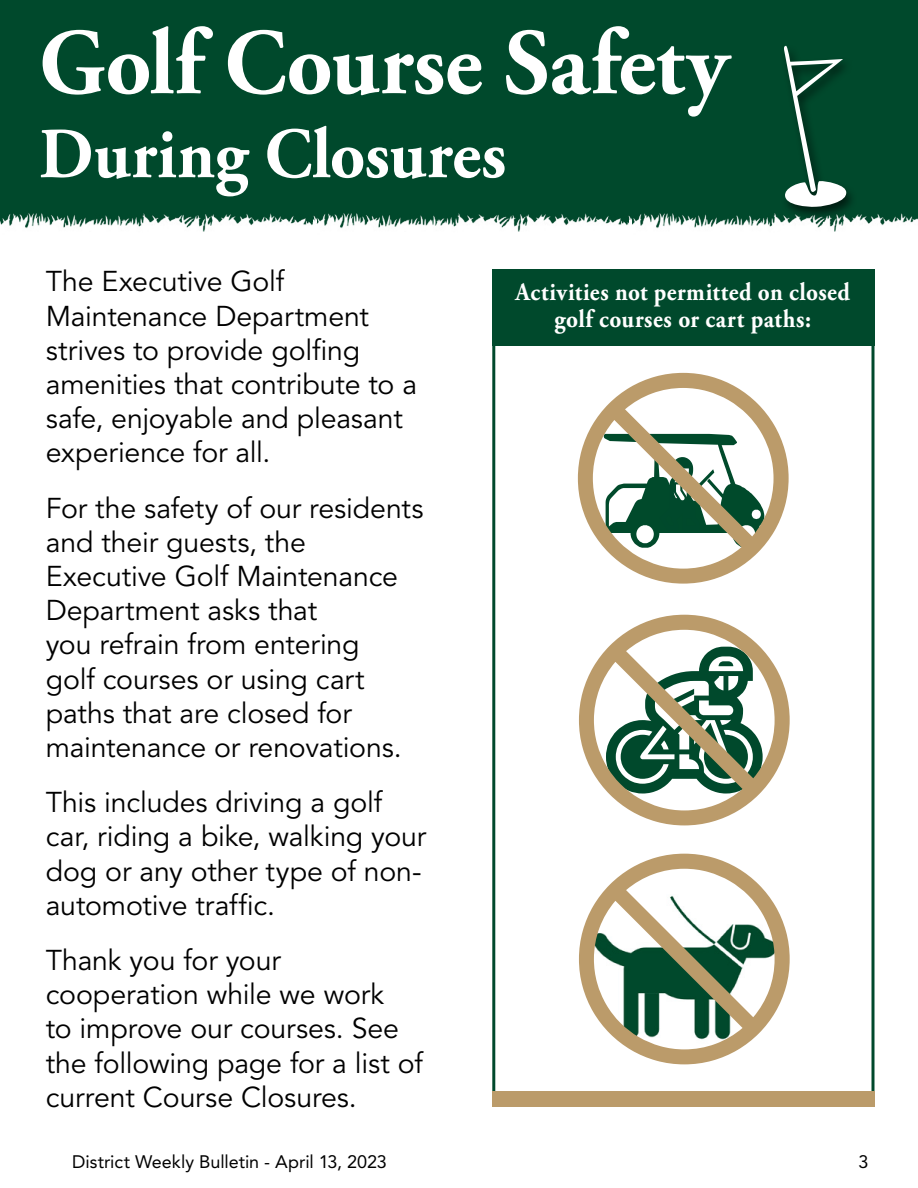
<style>
.page{position:relative;width:918px;height:1188px;background:#fff}
.page>*{position:absolute;margin:0;border:0;box-sizing:border-box;transform-origin:0 0}
.t1{font:700 93.6px "Adobe Garamond Pro";letter-spacing:-.005em;color:#fff;scale:.96 1}
.t2{font:700 71.7px "Adobe Garamond Pro";color:#fff;scale:.96 1}
.t3{font:28.5px/34.2px "Avenir LT Std";letter-spacing:-.005em;color:#000}
.t4{font:700 25.35px/27px "Adobe Garamond Pro";letter-spacing:.025em;color:#fff;text-align:center;scale:.92 1}
.t5{font:18px "Avenir LT Std";color:#000}
</style>
<div class="page">
<hr style="left:492px;top:310px;width:3px;height:786px;background:#00492c">
<hr style="left:872px;top:324px;width:2px;height:779px;background:#00492c">
<div style="left:0;top:0;width:918px;height:232px;background:#00492c"></div>
<div style="left:492px;top:269px;width:382px;height:77px;background:#00492c"></div>
<img style="left:0;top:213px;width:314px;height:19px">
<img style="left:314px;top:213px;width:316px;height:19px">
<img style="left:630px;top:213px;width:288px;height:19px">
<div style="left:492px;top:1092px;width:382px;height:15px;background:#bb9b6a"></div>
<div style="left:780px;top:44px;width:79px;height:178px;background:#000;opacity:.59"></div>
<svg style="left:780px;top:44px;width:71px;height:164px"></svg>
<svg style="left:592px;top:895px;width:186px;height:145px"></svg>
<svg style="left:603px;top:434px;width:161px;height:114px"></svg>
<h1 class="t1" style="left:39px;top:9px;width:720px">Golf Course Safety</h1>
<h2 class="t2" style="left:39px;top:113px;width:488px">During Closures</h2>
<p class="t3" style="left:46px;top:265px;width:373px">The Executive Golf<br>Maintenance Department strives to provide golfing amenities that contribute to a safe, enjoyable and pleasant experience for all.</p>
<p class="t3" style="left:46px;top:492px;width:380px">For the safety of our residents and their guests, the<br>Executive Golf Maintenance<br>Department asks that<br>you refrain from entering<br>golf courses or using cart paths that are closed for maintenance or renovations.</p>
<p class="t3" style="left:46px;top:786px;width:382px">This includes driving a golf car, riding a bike, walking your dog or any other type of non&shy;automotive traffic.</p>
<p class="t3" style="left:46px;top:944px;width:379px">Thank you for your cooperation while we work<br>to improve our courses. See the following page for a list of current Course Closures.</p>
<p class="t4" style="left:516px;top:279px;width:365px">Activities not permitted on closed golf courses or cart paths:</p>
<p class="t5" style="left:72px;top:1151px;width:316px">District Weekly Bulletin - April 13, 2023</p>
<p class="t5" style="left:859px;top:1151px;width:12px">3</p>
</div>
